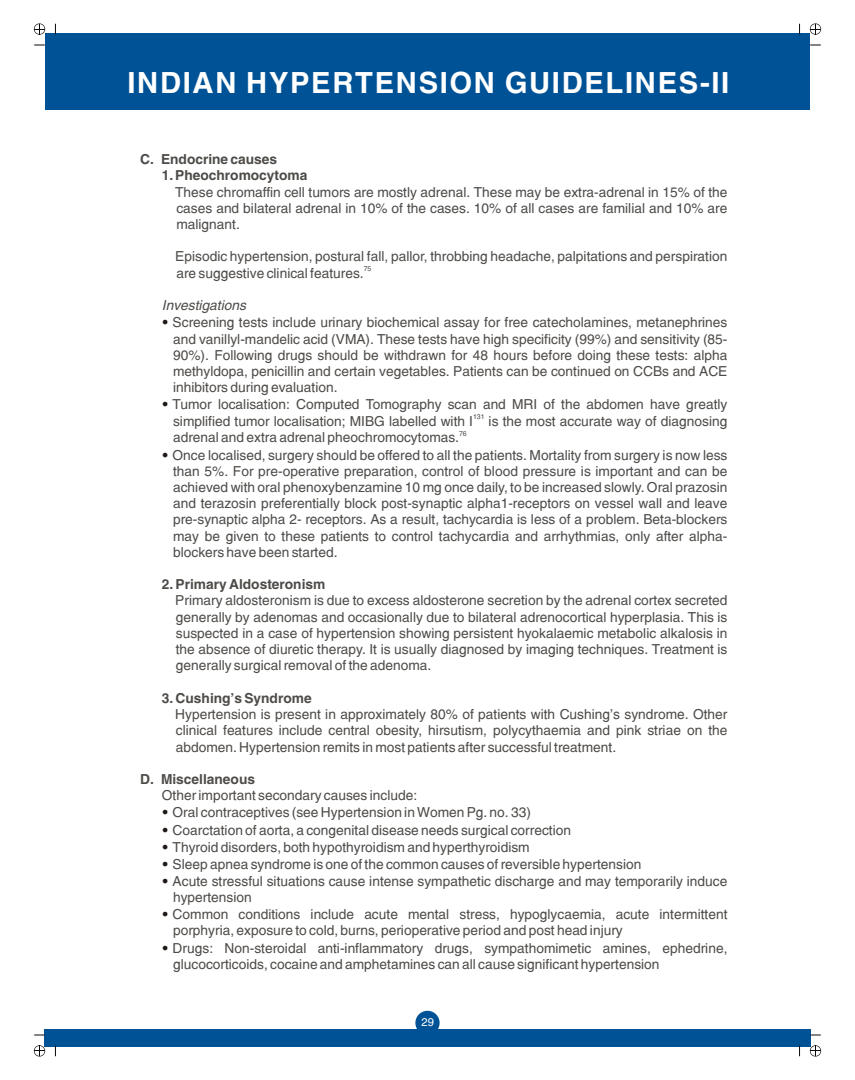
<style>
.page{position:relative;width:855px;height:1080px;background:#fff}
.page>*{position:absolute;margin:0;border:0;box-sizing:border-box;transform-origin:0 0}
.t1{font:700 29.12px "Switzerland";letter-spacing:.06em;color:#fff}
.t2{font:13.75px/16.2px "Switzerland";color:#4d4a47;text-align:justify}
.t3{font:700 13.75px/16.4px "Switzerland";color:#4d4a47}
.t4{font:italic 13.75px "Switzerland";color:#4d4a47}
.t5{font:11.25px "Switzerland";color:#fff}
.t6{font:6.88px "Switzerland";color:#4d4a47}
.s1{font-weight:900;color:#1f1a17}
</style>
<div class="page">
<div style="left:45px;top:33px;width:765px;height:76px;background:#005296"></div>
<div style="left:44px;top:1029px;width:767px;height:18px;background:#005296"></div>
<svg style="left:34px;top:1045px;width:11px;height:12px"></svg>
<svg style="left:810px;top:1045px;width:11px;height:12px"></svg>
<svg style="left:810px;top:23px;width:11px;height:12px"></svg>
<svg style="left:34px;top:23px;width:11px;height:12px"></svg>
<div style="left:415px;top:1011px;width:25px;height:24px;background:#005296;border-radius:50%"></div>
<h1 class="t1" style="left:128px;top:65px;width:603px">INDIAN HYPERTENSION GUIDELINES-II</h1>
<p class="t3" style="left:162px;top:153px;width:147px;text-indent:-22px">C. Endocrine causes<br>1.Pheochromocytoma</p>
<p class="t2" style="left:175px;top:185px;width:554px">These chromaffin cell tumors are mostly adrenal. These may be extra-adrenal in 15% of the cases and bilateral adrenal in 10% of the cases. 10% of all cases are familial and 10% are malignant.</p>
<p class="t2" style="left:175px;top:250px;width:554px">Episodic hypertension, postural fall, pallor, throbbing headache, palpitations and perspiration</p>
<p class="t6" style="left:364px;top:264px;width:9px">75</p>
<p class="t2" style="left:176px;top:267px;width:189px">are suggestive clinical features.</p>
<p class="t4" style="left:162px;top:297px;width:86px">Investigations</p>
<p class="t2" style="left:173px;top:316px;width:556px;text-indent:-11px"><span class="s1">•</span> Screening tests include urinary biochemical assay for free catecholamines, metanephrines and vanillyl-mandelic acid (VMA). These tests have high specificity (99%) and sensitivity (85- 90%). Following drugs should be withdrawn for 48 hours before doing these tests: alpha methyldopa, penicillin and certain vegetables. Patients can be continued on CCBs and ACE inhibitors during evaluation.</p>
<p class="t2" style="left:162px;top:398px;width:567px"><span class="s1">•</span> Tumor localisation: Computed Tomography scan and MRI of the abdomen have greatly</p>
<p class="t6" style="left:473px;top:412px;width:13px">131</p>
<p class="t2" style="left:173px;top:415px;width:556px">simplified tumor localisation; MIBG labelled with I is the most accurate way of diagnosing</p>
<p class="t6" style="left:459px;top:429px;width:9px">76</p>
<p class="t2" style="left:173px;top:431px;width:288px">adrenal and extra adrenal pheochromocytomas.</p>
<p class="t2" style="left:173px;top:448px;width:556px;text-indent:-11px"><span class="s1">•</span> Once localised, surgery should be offered to all the patients. Mortality from surgery is now less than 5%. For pre-operative preparation, control of blood pressure is important and can be achieved with oral phenoxybenzamine 10 mg once daily, to be increased slowly. Oral prazosin and terazosin preferentially block post-synaptic alpha1-receptors on vessel wall and leave pre-synaptic alpha 2- receptors. As a result, tachycardia is less of a problem. Beta-blockers may be given to these patients to control tachycardia and arrhythmias, only after alpha&shy;blockers have been started.</p>
<p class="t3" style="left:162px;top:578px;width:165px">2. Primary Aldosteronism</p>
<p class="t2" style="left:175px;top:594px;width:554px">Primary aldosteronism is due to excess aldosterone secretion by the adrenal cortex secreted generally by adenomas and occasionally due to bilateral adrenocortical hyperplasia. This is suspected in a case of hypertension showing persistent hyokalaemic metabolic alkalosis in the absence of diuretic therapy. It is usually diagnosed by imaging techniques. Treatment is generally surgical removal of the adenoma.</p>
<p class="t3" style="left:162px;top:692px;width:151px">3. Cushing's Syndrome</p>
<p class="t2" style="left:175px;top:708px;width:554px">Hypertension is present in approximately 80% of patients with Cushing's syndrome. Other clinical features include central obesity, hirsutism, polycythaemia and pink striae on the abdomen. Hypertension remits in most patients after successful treatment.</p>
<p class="t3" style="left:140px;top:773px;width:116px">D. Miscellaneous</p>
<p class="t2" style="left:162px;top:789px;width:257px">Other important secondary causes include:</p>
<p class="t2" style="left:162px;top:806px;width:371px"><span class="s1">•</span> Oral contraceptives (see Hypertension in Women Pg. no. 33)</p>
<p class="t2" style="left:162px;top:823px;width:411px"><span class="s1">•</span> Coarctation of aorta, a congenital disease needs surgical correction</p>
<p class="t2" style="left:162px;top:840px;width:369px"><span class="s1">•</span> Thyroid disorders, both hypothyroidism and hyperthyroidism</p>
<p class="t2" style="left:162px;top:858px;width:481px"><span class="s1">•</span> Sleep apnea syndrome is one of the common causes of reversible hypertension</p>
<p class="t2" style="left:173px;top:875px;width:556px;text-indent:-11px"><span class="s1">•</span> Acute stressful situations cause intense sympathetic discharge and may temporarily induce hypertension</p>
<p class="t2" style="left:173px;top:908px;width:556px;text-indent:-11px"><span class="s1">•</span> Common conditions include acute mental stress, hypoglycaemia, acute intermittent porphyria, exposure to cold, burns, perioperative period and post head injury</p>
<p class="t2" style="left:173px;top:941px;width:556px;text-indent:-11px"><span class="s1">•</span> Drugs: Non-steroidal anti-inflammatory drugs, sympathomimetic amines, ephedrine, glucocorticoids, cocaine and amphetamines can all cause significant hypertension</p>
<p class="t5" style="left:421px;top:1016px;width:14px">29</p>
</div>
